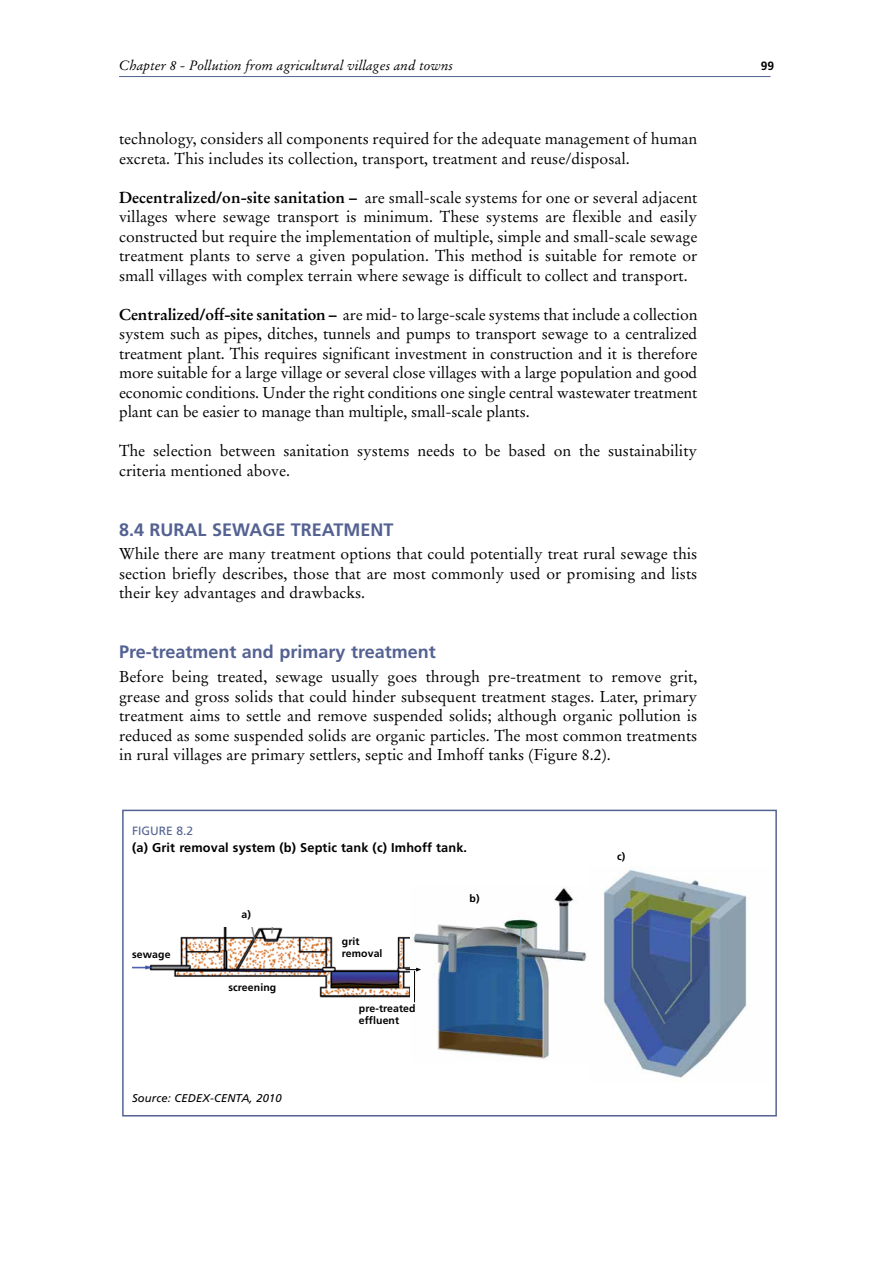
<style>
.page{position:relative;width:893px;height:1263px;background:#fff}
.page>*{position:absolute;margin:0;border:0;box-sizing:border-box;transform-origin:0 0}
.t1{font:700 18px "Frutiger";color:#546292}
.t2{font:15.75px/19.5px "Stempel Garamond";color:#000;text-align:justify}
.t3{font:italic 13.5px "Stempel Garamond";color:#000}
.t4{font:700 12.75px "Frutiger";letter-spacing:.01em;color:#000}
.t5{font:12px "Frutiger";color:#546292}
.t6{font:700 12px "Frutiger";color:#000}
.t7{font:italic 11.25px "Frutiger";letter-spacing:.01em;color:#000}
.t8{font:700 10.5px/12px "Frutiger";letter-spacing:.01em;color:#000}
.s1{font-weight:700}
</style>
<div class="page">
<hr style="left:119px;top:76px;width:651px;height:1px;background:#546292">
<img style="left:132px;top:927px;width:278px;height:71px">
<img style="left:410px;top:888px;width:177px;height:171px">
<img style="left:603px;top:869px;width:144px;height:209px">
<div style="left:122px;top:810px;width:655px;height:306px;border:2px solid #546292"></div>
<svg style="left:405px;top:968px;width:16px;height:3px"></svg>
<hr style="left:414px;top:971px;width:1px;height:31px;background:#000">
<p class="t3" style="left:119px;top:57px;width:336px">Chapter 8 - Pollution from agricultural villages and towns</p>
<p class="t6" style="left:761px;top:59px;width:15px">99</p>
<p class="t2" style="left:119px;top:129px;width:580px">technology, considers all components required for the adequate management of human excreta. This includes its collection, transport, treatment and reuse/disposal.</p>
<p class="t2" style="left:119px;top:187px;width:580px"><span class="s1">Decentralized/on-site sanitation –</span> are small-scale systems for one or several adjacent villages where sewage transport is minimum. These systems are flexible and easily constructed but require the implementation of multiple, simple and small-scale sewage treatment plants to serve a given population. This method is suitable for remote or small villages with complex terrain where sewage is difficult to collect and transport.</p>
<p class="t2" style="left:119px;top:304px;width:580px"><span class="s1">Centralized/off-site sanitation –</span> are mid- to large-scale systems that include a collection system such as pipes, ditches, tunnels and pumps to transport sewage to a centralized treatment plant. This requires significant investment in construction and it is therefore more suitable for a large village or several close villages with a large population and good economic conditions. Under the right conditions one single central wastewater treatment plant can be easier to manage than multiple, small-scale plants.</p>
<p class="t2" style="left:119px;top:441px;width:580px">The selection between sanitation systems needs to be based on the sustainability criteria mentioned above.</p>
<p class="t1" style="left:119px;top:519px;width:276px">8.4 RURAL SEWAGE TREATMENT</p>
<p class="t2" style="left:119px;top:544px;width:580px">While there are many treatment options that could potentially treat rural sewage this section briefly describes, those that are most commonly used or promising and lists their key advantages and drawbacks.</p>
<p class="t1" style="left:119px;top:641px;width:318px">Pre-treatment and primary treatment</p>
<p class="t2" style="left:119px;top:667px;width:580px">Before being treated, sewage usually goes through pre-treatment to remove grit, grease and gross solids that could hinder subsequent treatment stages. Later, primary treatment aims to settle and remove suspended solids; although organic pollution is reduced as some suspended solids are organic particles. The most common treatments in rural villages are primary settlers, septic and Imhoff tanks (Figure 8.2).</p>
<p class="t5" style="left:132px;top:824px;width:63px">FIGURE 8.2</p>
<p class="t4" style="left:132px;top:840px;width:336px">(a) Grit removal system (b) Septic tank (c) Imhoff tank.</p>
<p class="t8" style="left:132px;top:948px;width:40px">sewage</p>
<p class="t8" style="left:242px;top:908px;width:11px">a)</p>
<p class="t8" style="left:228px;top:981px;width:49px">screening</p>
<p class="t7" style="left:132px;top:1091px;width:151px">Source: CEDEX-CENTA, 2010</p>
<p class="t8" style="left:342px;top:935px;width:42px">grit removal</p>
<p class="t8" style="left:359px;top:1002px;width:58px">pre-treated effluent</p>
<p class="t8" style="left:470px;top:892px;width:12px">b)</p>
<p class="t8" style="left:617px;top:850px;width:10px">c)</p>
</div>
